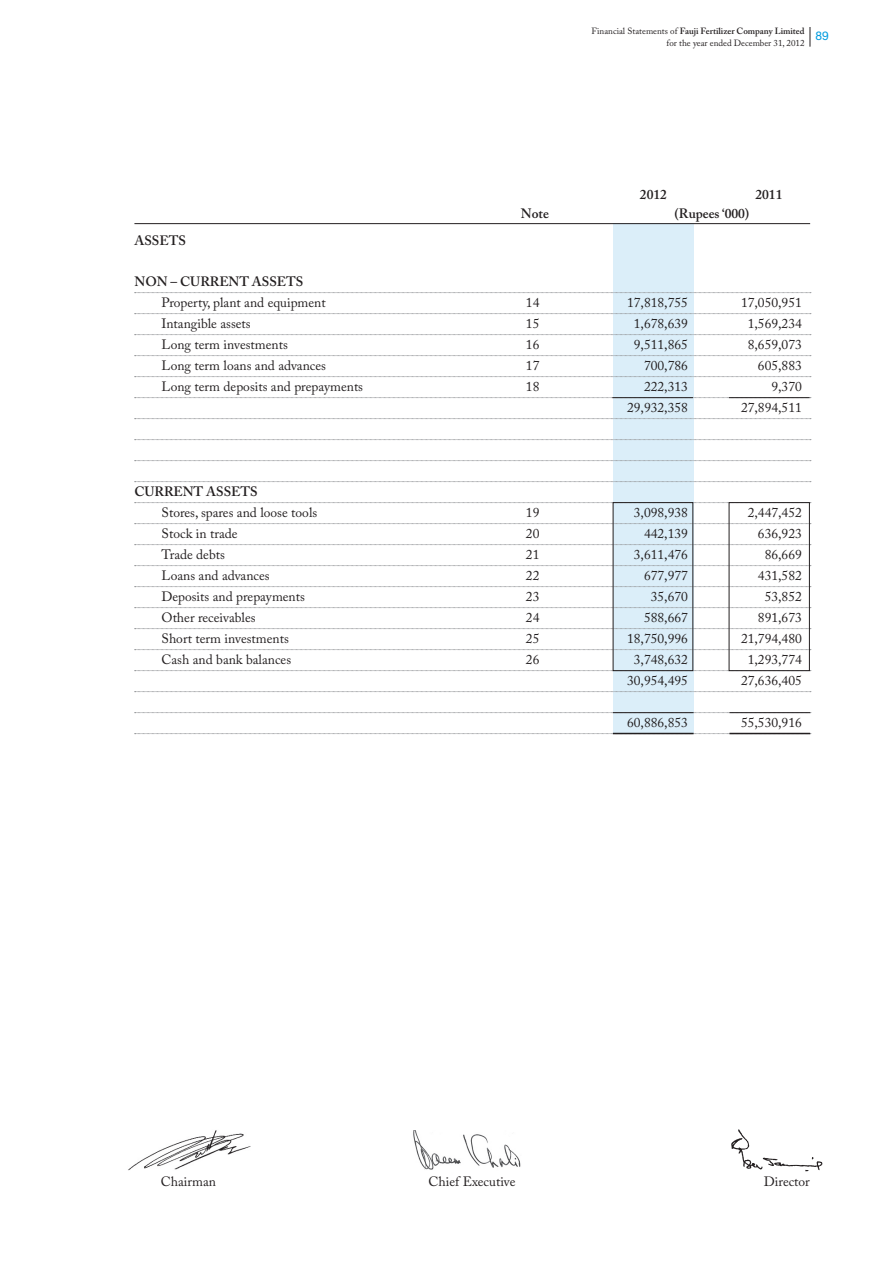
<style>
.page{position:relative;width:891px;height:1269px;background:#fff}
.page>*{position:absolute;margin:0;border:0;box-sizing:border-box;transform-origin:0 0}
.t1{font:13.5px "Adobe Caslon Pro";color:#231f20}
.t2{font:600 13.5px "Adobe Caslon Pro";color:#231f20}
.t3{font:9px/12px "Adobe Caslon Pro";color:#231f20}
.s1{font-weight:600}
</style>
<div class="page">
<svg style="left:810px;top:27px;width:1px;height:20px"></svg>
<div style="left:613px;top:224px;width:80px;height:510px;background:#dbeef9"></div>
<hr style="left:134px;top:223px;width:676px;height:1px;background:#231f20">
<svg style="left:135px;top:292px;width:676px;height:1px"></svg>
<svg style="left:135px;top:313px;width:676px;height:1px"></svg>
<svg style="left:135px;top:334px;width:676px;height:1px"></svg>
<svg style="left:135px;top:355px;width:676px;height:1px"></svg>
<svg style="left:135px;top:376px;width:676px;height:1px"></svg>
<svg style="left:135px;top:397px;width:676px;height:1px"></svg>
<svg style="left:135px;top:418px;width:676px;height:1px"></svg>
<svg style="left:135px;top:439px;width:676px;height:1px"></svg>
<svg style="left:135px;top:460px;width:676px;height:1px"></svg>
<svg style="left:135px;top:481px;width:676px;height:1px"></svg>
<svg style="left:135px;top:502px;width:676px;height:1px"></svg>
<svg style="left:135px;top:523px;width:676px;height:1px"></svg>
<svg style="left:135px;top:544px;width:676px;height:1px"></svg>
<svg style="left:135px;top:565px;width:676px;height:1px"></svg>
<svg style="left:135px;top:586px;width:676px;height:1px"></svg>
<svg style="left:135px;top:607px;width:676px;height:1px"></svg>
<svg style="left:135px;top:628px;width:676px;height:1px"></svg>
<svg style="left:135px;top:649px;width:676px;height:1px"></svg>
<svg style="left:135px;top:670px;width:676px;height:1px"></svg>
<svg style="left:135px;top:691px;width:676px;height:1px"></svg>
<svg style="left:135px;top:712px;width:676px;height:1px"></svg>
<svg style="left:135px;top:733px;width:676px;height:1px"></svg>
<div style="left:729px;top:502px;width:81px;height:169px;border:1px solid #231f20"></div>
<div style="left:613px;top:502px;width:80px;height:169px;border:1px solid #231f20"></div>
<hr style="left:729px;top:397px;width:81px;height:1px;background:#231f20">
<hr style="left:612px;top:397px;width:81px;height:1px;background:#231f20">
<hr style="left:729px;top:712px;width:81px;height:1px;background:#231f20">
<hr style="left:613px;top:712px;width:81px;height:1px;background:#231f20">
<hr style="left:729px;top:733px;width:81px;height:1px;background:#231f20">
<hr style="left:613px;top:733px;width:81px;height:1px;background:#231f20">
<img style="left:731px;top:1129px;width:92px;height:43px">
<img style="left:128px;top:1130px;width:123px;height:40px">
<img style="left:413px;top:1130px;width:108px;height:40px">
<p class="t3" style="left:667px;top:25px;width:164px;text-indent:-75px">Financial Statements of <span class="s1">Fauji Fertilizer Company Limited<br></span>for the year ended December 31, 2012 <sup>89</sup></p>
<p class="t2" style="left:640px;top:186px;width:28px">2012</p>
<p class="t2" style="left:755px;top:186px;width:28px">2011</p>
<p class="t2" style="left:521px;top:206px;width:29px">Note</p>
<p class="t2" style="left:674px;top:206px;width:76px">(Rupees ‘000)</p>
<p class="t2" style="left:134px;top:233px;width:53px">ASSETS</p>
<p class="t2" style="left:134px;top:273px;width:170px">NON – CURRENT ASSETS</p>
<p class="t1" style="left:161px;top:294px;width:166px">Property, plant and equipment</p>
<p class="t1" style="left:526px;top:294px;width:15px">14</p>
<p class="t1" style="left:627px;top:294px;width:62px">17,818,755</p>
<p class="t1" style="left:741px;top:294px;width:62px">17,050,951</p>
<p class="t1" style="left:161px;top:315px;width:91px">Intangible assets</p>
<p class="t1" style="left:526px;top:315px;width:15px">15</p>
<p class="t1" style="left:634px;top:315px;width:56px">1,678,639</p>
<p class="t1" style="left:748px;top:315px;width:56px">1,569,234</p>
<p class="t1" style="left:161px;top:336px;width:128px">Long term investments</p>
<p class="t1" style="left:526px;top:336px;width:15px">16</p>
<p class="t1" style="left:634px;top:336px;width:56px">9,511,865</p>
<p class="t1" style="left:748px;top:336px;width:56px">8,659,073</p>
<p class="t1" style="left:161px;top:357px;width:166px">Long term loans and advances</p>
<p class="t1" style="left:526px;top:357px;width:15px">17</p>
<p class="t1" style="left:644px;top:357px;width:45px">700,786</p>
<p class="t1" style="left:758px;top:357px;width:45px">605,883</p>
<p class="t1" style="left:161px;top:378px;width:203px">Long term deposits and prepayments</p>
<p class="t1" style="left:526px;top:378px;width:15px">18</p>
<p class="t1" style="left:644px;top:378px;width:45px">222,313</p>
<p class="t1" style="left:771px;top:378px;width:32px">9,370</p>
<p class="t1" style="left:627px;top:399px;width:62px">29,932,358</p>
<p class="t1" style="left:741px;top:399px;width:62px">27,894,511</p>
<p class="t2" style="left:134px;top:483px;width:125px">CURRENT ASSETS</p>
<p class="t1" style="left:161px;top:504px;width:157px">Stores, spares and loose tools</p>
<p class="t1" style="left:526px;top:504px;width:15px">19</p>
<p class="t1" style="left:634px;top:504px;width:56px">3,098,938</p>
<p class="t1" style="left:748px;top:504px;width:56px">2,447,452</p>
<p class="t1" style="left:161px;top:526px;width:78px">Stock in trade</p>
<p class="t1" style="left:526px;top:526px;width:15px">20</p>
<p class="t1" style="left:644px;top:526px;width:45px">442,139</p>
<p class="t1" style="left:758px;top:526px;width:45px">636,923</p>
<p class="t1" style="left:161px;top:547px;width:65px">Trade debts</p>
<p class="t1" style="left:526px;top:547px;width:15px">21</p>
<p class="t1" style="left:634px;top:547px;width:56px">3,611,476</p>
<p class="t1" style="left:765px;top:547px;width:39px">86,669</p>
<p class="t1" style="left:161px;top:568px;width:110px">Loans and advances</p>
<p class="t1" style="left:526px;top:568px;width:15px">22</p>
<p class="t1" style="left:644px;top:568px;width:45px">677,977</p>
<p class="t1" style="left:758px;top:568px;width:45px">431,582</p>
<p class="t1" style="left:161px;top:589px;width:145px">Deposits and prepayments</p>
<p class="t1" style="left:526px;top:589px;width:15px">23</p>
<p class="t1" style="left:651px;top:589px;width:39px">35,670</p>
<p class="t1" style="left:765px;top:589px;width:39px">53,852</p>
<p class="t1" style="left:161px;top:610px;width:96px">Other receivables</p>
<p class="t1" style="left:526px;top:610px;width:15px">24</p>
<p class="t1" style="left:644px;top:610px;width:45px">588,667</p>
<p class="t1" style="left:758px;top:610px;width:45px">891,673</p>
<p class="t1" style="left:161px;top:631px;width:129px">Short term investments</p>
<p class="t1" style="left:526px;top:631px;width:15px">25</p>
<p class="t1" style="left:627px;top:631px;width:62px">18,750,996</p>
<p class="t1" style="left:741px;top:631px;width:62px">21,794,480</p>
<p class="t1" style="left:161px;top:652px;width:131px">Cash and bank balances</p>
<p class="t1" style="left:526px;top:652px;width:15px">26</p>
<p class="t1" style="left:634px;top:652px;width:56px">3,748,632</p>
<p class="t1" style="left:748px;top:652px;width:56px">1,293,774</p>
<p class="t1" style="left:627px;top:673px;width:62px">30,954,495</p>
<p class="t1" style="left:741px;top:673px;width:62px">27,636,405</p>
<p class="t1" style="left:627px;top:715px;width:62px">60,886,853</p>
<p class="t1" style="left:741px;top:715px;width:62px">55,530,916</p>
<p class="t1" style="left:161px;top:1174px;width:57px">Chairman</p>
<p class="t1" style="left:428px;top:1174px;width:89px">Chief Executive</p>
<p class="t1" style="left:764px;top:1174px;width:47px">Director</p>
</div>
